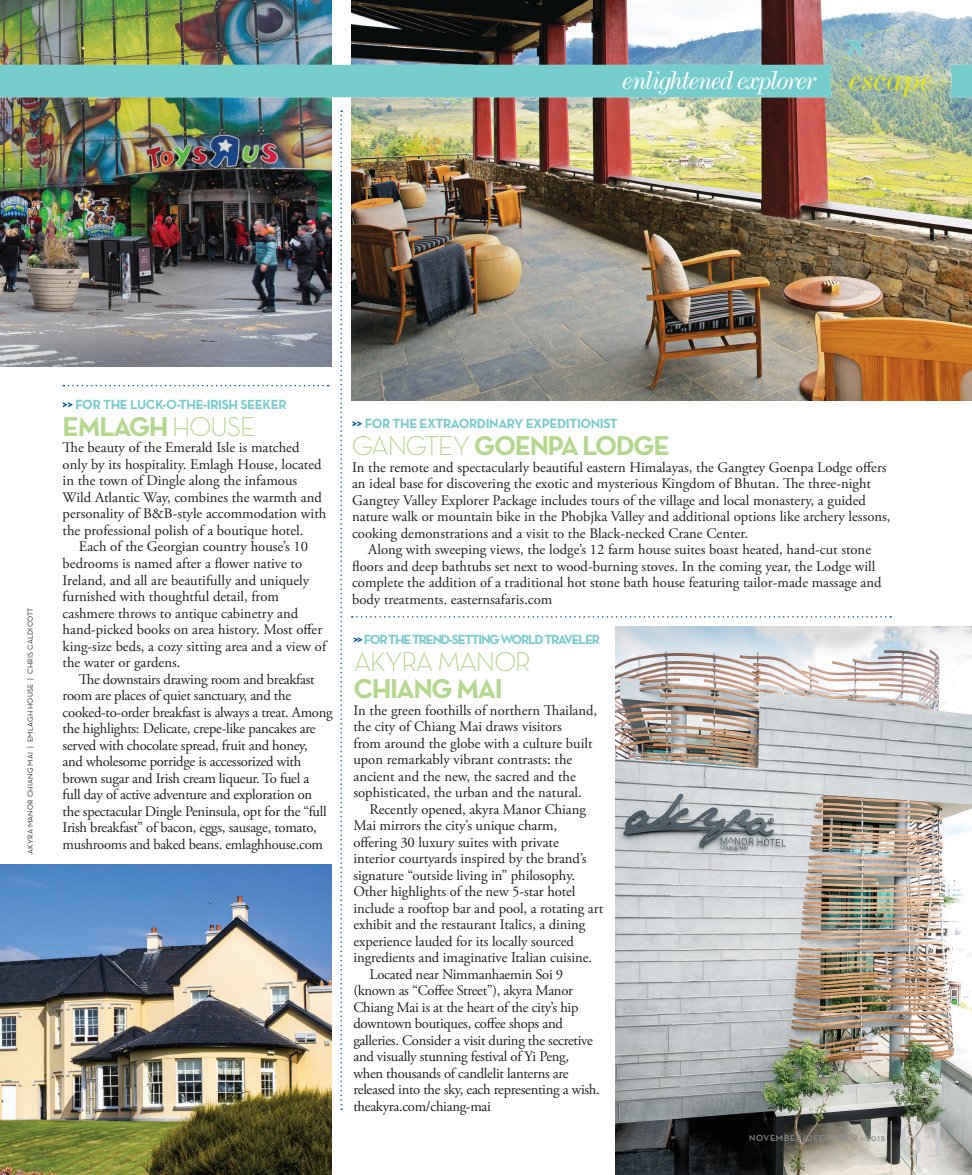
<style>
.page{position:relative;width:972px;height:1175px;background:#fff}
.page>*{position:absolute;margin:0;border:0;box-sizing:border-box;transform-origin:0 0}
.t1{font:52.2px "De Vinne BT Text";color:#c7c8ca}
.t2{font:27.75px "Neutra Text Bold Alt";letter-spacing:-.055em;color:#b3d78b}
.t3{font:27.75px "Neutra Text Light Alt";letter-spacing:-.055em;color:#b3d78b}
.t4{font:27px "De Vinne BT Italic Text";letter-spacing:-.045em;color:#fff}
.t5{font:14.7px/16.5px "Adobe Garamond Pro";color:#231f20}
.t6{font:14.7px/16.5px "Adobe Garamond Pro";letter-spacing:-.02em;color:#231f20}
.t7{font:13.5px "Neutra Text Bold Alt";letter-spacing:-.03em;color:#77ccce}
.t8{font:13.5px "Neutra Text Bold Alt";letter-spacing:-.09em;color:#77ccce}
.t9{font:700 9px "Neutra Display";letter-spacing:.085em;color:#8a8c8f}
.t10{font:7.5px "Neutra Text";letter-spacing:.025em;color:#231f20}
.s1{font-size:33px;color:#e4e417}
.s2{color:#015899}
.s3{font-family:"Neutra Text Light Alt"}
</style>
<div class="page">
<img style="left:351px;top:0;width:621px;height:28px">
<img style="left:0;top:1109px;width:331px;height:65px">
<img style="left:616px;top:1109px;width:356px;height:65px">
<img style="left:0;top:0;width:331px;height:28px">
<hr style="left:891px;top:1120px;width:1px;height:54px;background:#c7c8ca">
<img style="left:0;top:28px;width:972px;height:1081px">
<h3 class="t4" style="left:623px;top:64px;width:312px">enlightened explorer <span class="s1">escape</span></h3>
<p class="t10" style="left:26px;top:853px;width:248px;rotate:-90deg">AKYRA MANOR CHIANG MAI | EMLAGH HOUSE | CHRIS CALDICOTT</p>
<p class="t7" style="left:63px;top:396px;width:226px"><span class="s2">&gt;&gt;</span> FOR THE LUCK-O-THE-IRISH SEEKER</p>
<h2 class="t2" style="left:63px;top:409px;width:195px">EMLAGH <span class="s3">HOUSE</span></h2>
<p class="t5" style="left:63px;top:440px;width:265px">The beauty of the Emerald Isle is matched only by its hospitality. Emlagh House, located in the town of Dingle along the infamous Wild Atlantic Way, combines the warmth and personality of B&amp;B-style accommodation with the professional polish of a boutique hotel.</p>
<p class="t5" style="left:63px;top:539px;width:265px;text-indent:16px">Each of the Georgian country house’s 10 bedrooms is named after a flower native to Ireland, and all are beautifully and uniquely furnished with thoughtful detail, from cashmere throws to antique cabinetry and hand-picked books on area history. Most offer king-size beds, a cozy sitting area and a view of the water or gardens.</p>
<p class="t6" style="left:63px;top:671px;width:272px;text-indent:16px">The downstairs drawing room and breakfast room are places of quiet sanctuary, and the cooked-to-order breakfast is always a treat. Among the highlights: Delicate, crepe-like pancakes are served with chocolate spread, fruit and honey,<br>and wholesome porridge is accessorized with brown sugar and Irish cream liqueur. To fuel a<br>full day of active adventure and exploration on the spectacular Dingle Peninsula, opt for the “full Irish breakfast” of bacon, eggs, sausage, tomato, mushrooms and baked beans. emlaghhouse.com</p>
<p class="t7" style="left:352px;top:415px;width:267px"><span class="s2">&gt;&gt;</span> FOR THE EXTRAORDINARY EXPEDITIONIST</p>
<h2 class="t2" style="left:352px;top:428px;width:319px"><span class="s3">GANGTEY</span> GOENPA LODGE</h2>
<p class="t5" style="left:352px;top:459px;width:540px">In the remote and spectacularly beautiful eastern Himalayas, the Gangtey Goenpa Lodge offers an ideal base for discovering the exotic and mysterious Kingdom of Bhutan. The three-night Gangtey Valley Explorer Package includes tours of the village and local monastery, a guided nature walk or mountain bike in the Phobjka Valley and additional options like archery lessons, cooking demonstrations and a visit to the Black-necked Crane Center.</p>
<p class="t5" style="left:352px;top:542px;width:531px;text-indent:16px">Along with sweeping views, the lodge’s 12 farm house suites boast heated, hand-cut stone floors and deep bathtubs set next to wood-burning stoves. In the coming year, the Lodge will complete the addition of a traditional hot stone bath house featuring tailor-made massage and body treatments. easternsafaris.com</p>
<p class="t8" style="left:353px;top:631px;width:248px"><span class="s2">&gt;&gt;</span> FOR THE TREND-SETTING WORLD TRAVELER</p>
<h2 class="t3" style="left:353px;top:645px;width:179px">AKYRA MANOR</h2>
<h2 class="t2" style="left:353px;top:671px;width:151px">CHIANG MAI</h2>
<p class="t5" style="left:353px;top:702px;width:245px">In the green foothills of northern Thailand, the city of Chiang Mai draws visitors<br>from around the globe with a culture built upon remarkably vibrant contrasts: the ancient and the new, the sacred and the sophisticated, the urban and the natural.</p>
<p class="t5" style="left:370px;top:801px;width:218px">Recently opened, akyra Manor Chiang</p>
<p class="t5" style="left:353px;top:818px;width:205px">Mai mirrors the city’s unique charm,</p>
<p class="t5" style="left:353px;top:834px;width:207px">offering 30 luxury suites with private</p>
<p class="t5" style="left:353px;top:851px;width:235px">interior courtyards inspired by the brand’s</p>
<p class="t5" style="left:353px;top:867px;width:223px">signature “outside living in” philosophy.</p>
<p class="t5" style="left:353px;top:884px;width:224px">Other highlights of the new 5-star hotel</p>
<p class="t5" style="left:353px;top:900px;width:251px">include a rooftop bar and pool, a rotating art</p>
<p class="t5" style="left:353px;top:917px;width:233px">exhibit and the restaurant Italics, a dining</p>
<p class="t5" style="left:353px;top:933px;width:222px">experience lauded for its locally sourced</p>
<p class="t5" style="left:353px;top:950px;width:240px">ingredients and imaginative Italian cuisine.</p>
<p class="t6" style="left:370px;top:966px;width:195px">Located near Nimmanhaemin Soi 9</p>
<p class="t6" style="left:353px;top:983px;width:221px">(known as “Coffee Street”), akyra Manor</p>
<p class="t6" style="left:353px;top:999px;width:227px">Chiang Mai is at the heart of the city’s hip</p>
<p class="t6" style="left:353px;top:1016px;width:211px">downtown boutiques, coffee shops and</p>
<p class="t6" style="left:353px;top:1032px;width:241px">galleries. Consider a visit during the secretive</p>
<p class="t6" style="left:353px;top:1048px;width:217px">and visually stunning festival of Yi Peng,</p>
<p class="t6" style="left:353px;top:1065px;width:217px">when thousands of candlelit lanterns are</p>
<p class="t6" style="left:353px;top:1081px;width:248px">released into the sky, each representing a wish.</p>
<p class="t6" style="left:353px;top:1098px;width:139px">theakyra.com/chiang-mai</p>
<p class="t9" style="left:749px;top:1133px;width:137px">NOVEMBER/DECEMBER • 2015</p>
<h1 class="t1" style="left:897px;top:1107px;width:56px">61</h1>
</div>
